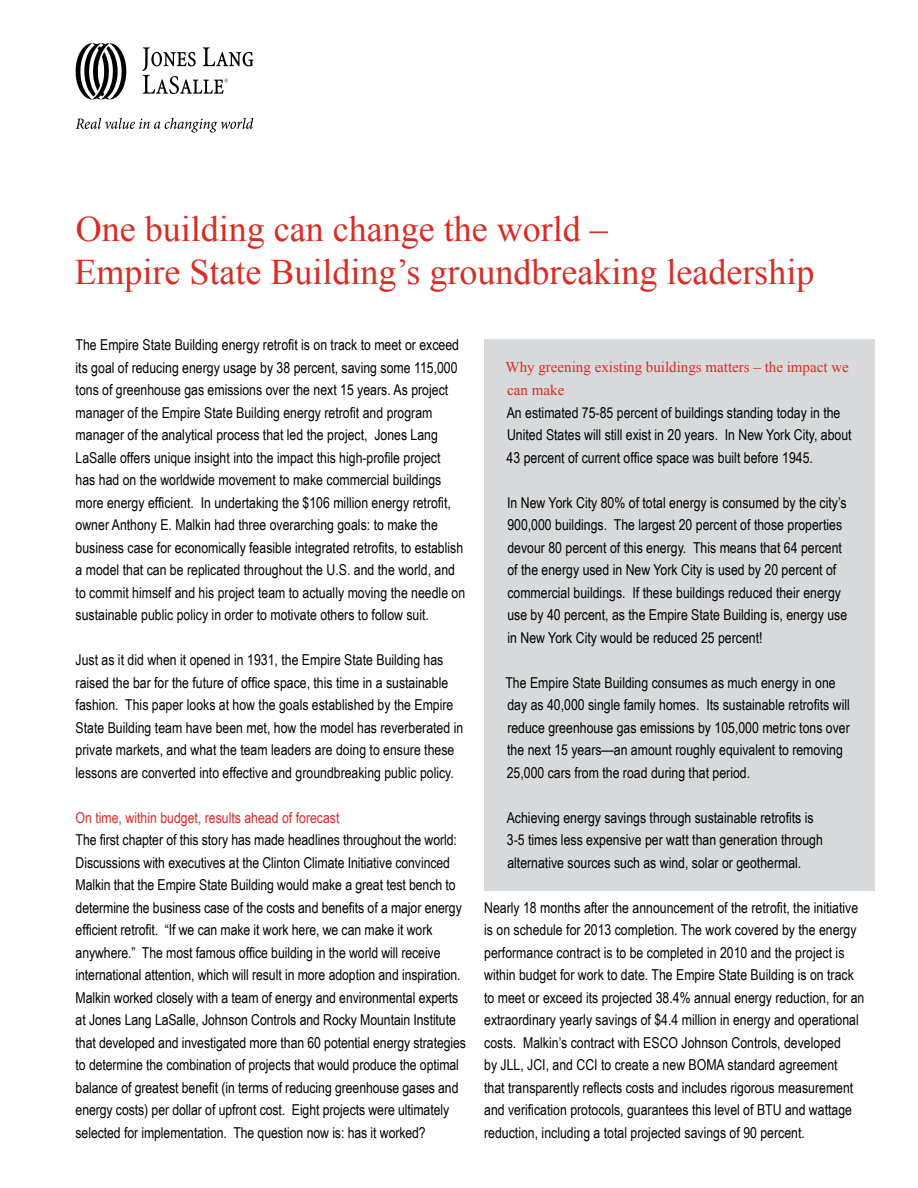
<style>
.page{position:relative;width:918px;height:1188px;background:#fff}
.page>*{position:absolute;margin:0;border:0;box-sizing:border-box;transform-origin:0 0}
.t1{font:36px/43.2px "Times New Roman";color:#d82c25}
.t2{font:15px/22.5px "Arial Narrow";color:#000}
.t3{font:15px/22.5px "Times New Roman";color:#d82c25}
.t4{font:15px "Arial Narrow";color:#d82c25}
</style>
<div class="page">
<svg style="left:75px;top:43px;width:52px;height:57px"></svg>
<svg style="left:142px;top:47px;width:111px;height:47px"></svg>
<svg style="left:76px;top:118px;width:177px;height:15px"></svg>
<div style="left:484px;top:339px;width:391px;height:551px;background:#d7d9da"></div>
<h1 class="t1" style="left:74px;top:207px;width:741px">One building can change the world –<br>Empire State Building’s groundbreaking leadership</h1>
<p class="t2" style="left:76px;top:333px;width:391px">The Empire State Building energy retrofit is on track to meet or exceed its goal of reducing energy usage by 38 percent, saving some 115,000 tons of greenhouse gas emissions over the next 15 years. As project manager of the Empire State Building energy retrofit and program manager of the analytical process that led the project, Jones Lang LaSalle offers unique insight into the impact this high-profile project<br>has had on the worldwide movement to make commercial buildings more energy efficient. In undertaking the $106 million energy retrofit, owner Anthony E. Malkin had three overarching goals: to make the business case for economically feasible integrated retrofits, to establish a model that can be replicated throughout the U.S. and the world, and to commit himself and his project team to actually moving the needle on sustainable public policy in order to motivate others to follow suit.</p>
<p class="t2" style="left:76px;top:648px;width:389px">Just as it did when it opened in 1931, the Empire State Building has raised the bar for the future of office space, this time in a sustainable fashion. This paper looks at how the goals established by the Empire State Building team have been met, how the model has reverberated in private markets, and what the team leaders are doing to ensure these lessons are converted into effective and groundbreaking public policy.</p>
<p class="t4" style="left:76px;top:807px;width:265px">On time, within budget, results ahead of forecast</p>
<p class="t2" style="left:76px;top:828px;width:392px">The first chapter of this story has made headlines throughout the world:<br>Discussions with executives at the Clinton Climate Initiative convinced Malkin that the Empire State Building would make a great test bench to determine the business case of the costs and benefits of a major energy efficient retrofit. “If we can make it work here, we can make it work anywhere.” The most famous office building in the world will receive international attention, which will result in more adoption and inspiration.<br>Malkin worked closely with a team of energy and environmental experts at Jones Lang LaSalle, Johnson Controls and Rocky Mountain Institute that developed and investigated more than 60 potential energy strategies to determine the combination of projects that would produce the optimal balance of greatest benefit (in terms of reducing greenhouse gases and energy costs) per dollar of upfront cost. Eight projects were ultimately selected for implementation. The question now is: has it worked?</p>
<p class="t3" style="left:506px;top:356px;width:345px">Why greening existing buildings matters – the impact we can make</p>
<p class="t2" style="left:507px;top:401px;width:347px">An estimated 75-85 percent of buildings standing today in the<br>United States will still exist in 20 years. In New York City, about<br>43 percent of current office space was built before 1945.</p>
<p class="t2" style="left:507px;top:491px;width:342px">In New York City 80% of total energy is consumed by the city’s 900,000 buildings. The largest 20 percent of those properties devour 80 percent of this energy. This means that 64 percent of the energy used in New York City is used by 20 percent of commercial buildings. If these buildings reduced their energy use by 40 percent, as the Empire State Building is, energy use in New York City would be reduced 25 percent!</p>
<p class="t2" style="left:505px;top:671px;width:346px">The Empire State Building consumes as much energy in one day as 40,000 single family homes. Its sustainable retrofits will reduce greenhouse gas emissions by 105,000 metric tons over the next 15 years—an amount roughly equivalent to removing 25,000 cars from the road during that period.</p>
<p class="t2" style="left:507px;top:806px;width:318px">Achieving energy savings through sustainable retrofits is<br>3-5 times less expensive per watt than generation through alternative sources such as wind, solar or geothermal.</p>
<p class="t2" style="left:484px;top:896px;width:382px">Nearly 18 months after the announcement of the retrofit, the initiative is on schedule for 2013 completion. The work covered by the energy performance contract is to be completed in 2010 and the project is within budget for work to date. The Empire State Building is on track to meet or exceed its projected 38.4% annual energy reduction, for an extraordinary yearly savings of $4.4 million in energy and operational costs. Malkin’s contract with ESCO Johnson Controls, developed<br>by JLL, JCI, and CCI to create a new BOMA standard agreement<br>that transparently reflects costs and includes rigorous measurement and verification protocols, guarantees this level of BTU and wattage reduction, including a total projected savings of 90 percent.</p>
</div>
